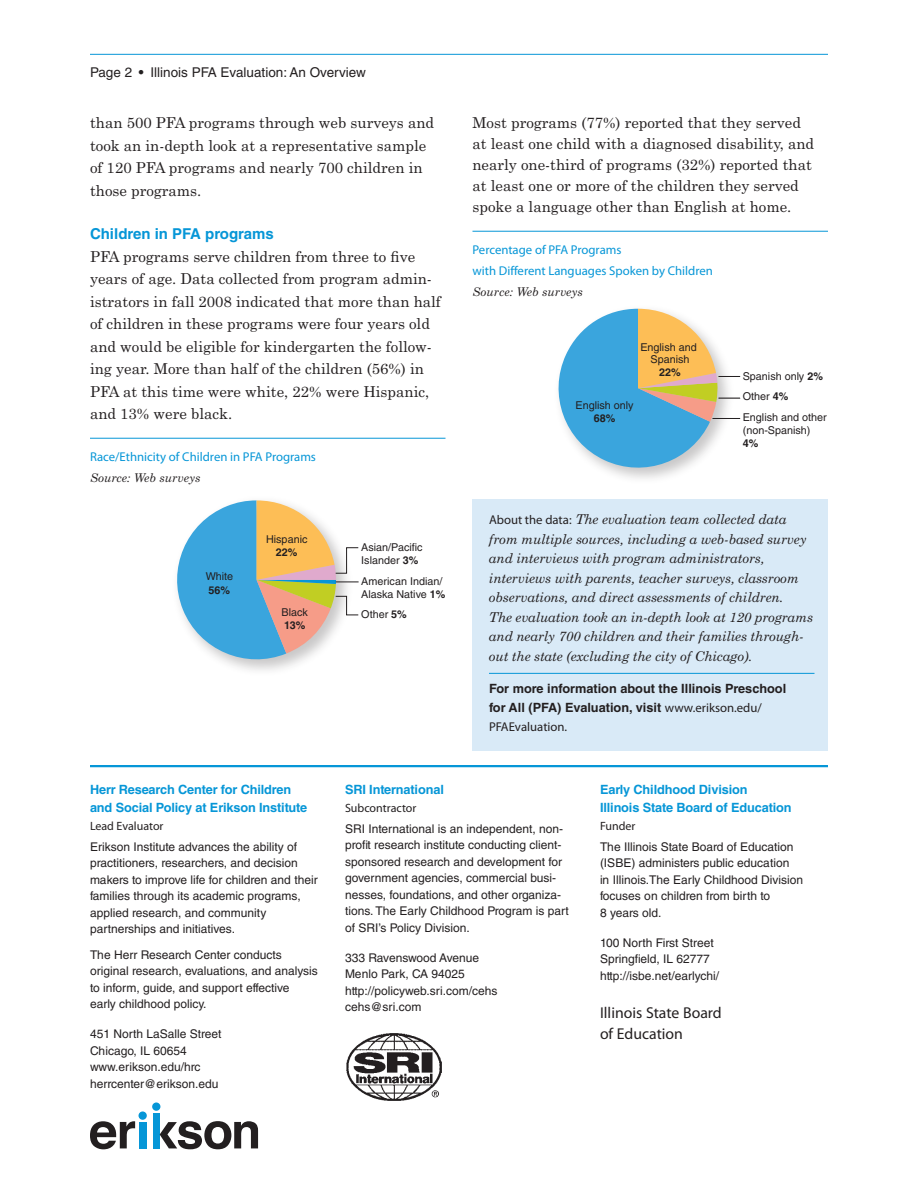
<style>
.page{position:relative;width:918px;height:1188px;background:#fff}
.page>*{position:absolute;margin:0;border:0;box-sizing:border-box;transform-origin:0 0}
.D_head{font:15.75px/21px "Myriad Pro";color:#231f20}
.t1{font:15px/22.5px "Century Schoolbook";color:#231f20}
.A_head_ISBE_HB_blue{font:700 15px "Helvetica LT Std";color:#0696d7}
.t2{font:italic 13.5px/19.5px "Century Schoolbook";letter-spacing:-.01em;color:#231f20}
.t3{font:13.5px "Helvetica LT Std";color:#231f20}
.t4{font:700 12.75px/18px "Helvetica LT Std";letter-spacing:-.01em;color:#0696d7}
.D_head_-_charts{font:700 12.75px/18.8px "Helvetica LT Std";color:#231f20}
.D_head_-_charts-2{font:12.75px/21px "Myriad Pro";color:#0696d7}
.t5{font:12px/16.5px "Helvetica LT Std";color:#231f20}
.Source_head{font:italic 12px "Century Schoolbook";color:#231f20}
.t6{font:12px "Myriad Pro";color:#231f20}
.t7{font:10.8px/13.2px "Helvetica LT Std";color:#231f20}
.t8{font:700 10.8px "Helvetica LT Std";color:#231f20}
.s1{font-weight:700}
.s2{font-family:"Myriad Pro";font-style:normal;font-size:12.75px}
.s3{font-family:"Myriad Pro";font-weight:400}
</style>
<div class="page">
<hr style="left:90px;top:438px;width:356px;height:1px;background:#0696d7">
<hr style="left:472px;top:231px;width:356px;height:1px;background:#0696d7">
<svg style="left:177px;top:500px;width:182px;height:170px"></svg>
<svg style="left:558px;top:309px;width:182px;height:170px"></svg>
<hr style="left:90px;top:54px;width:738px;height:1px;background:#0696d7">
<div style="left:472px;top:500px;width:356px;height:252px;background:#d9eaf7"></div>
<hr style="left:489px;top:673px;width:325px;height:1px;background:#0696d7">
<hr style="left:90px;top:765px;width:738px;height:2px;background:#0696d7">
<img style="left:346px;top:1033px;width:96px;height:68px">
<div style="left:153px;top:1113px;width:7px;height:35px;background:#0696d7"></div>
<div style="left:139px;top:1111px;width:8px;height:9px;background:#0696d7;border-radius:50%"></div>
<div style="left:152px;top:1103px;width:8px;height:8px;background:#0696d7;border-radius:50%"></div>
<div style="left:139px;top:1122px;width:7px;height:26px;background:#0696d7"></div>
<svg style="left:160px;top:1121px;width:98px;height:28px"></svg>
<svg style="left:90px;top:1121px;width:45px;height:28px"></svg>
<p class="t3" style="left:90px;top:65px;width:277px">Page 2 <span class="s1">•</span> Illinois PFA Evaluation: An Overview</p>
<p class="t1" style="left:90px;top:111px;width:346px">than 500 PFA programs through web surveys and took an in-depth look at a representative sample of 120 PFA programs and nearly 700 children in those programs.</p>
<p class="A_head_ISBE_HB_blue" style="left:90px;top:225px;width:185px">Children in PFA programs</p>
<p class="t1" style="left:90px;top:245px;width:352px">PFA programs serve children from three to five years of age. Data collected from program admin&shy;istrators in fall 2008 indicated that more than half of children in these programs were four years old and would be eligible for kindergarten the follow&shy;ing year. More than half of the children (56%) in PFA at this time were white, 22% were Hispanic, and 13% were black.</p>
<p class="D_head_-_charts-2" style="left:90px;top:446px;width:228px">Race/Ethnicity of Children in PFA Programs</p>
<p class="Source_head" style="left:90px;top:470px;width:112px">Source: Web surveys</p>
<p class="t7" style="left:206px;top:570px;width:29px">White<br><span class="s1">56%</span></p>
<p class="t7" style="left:266px;top:532px;width:43px;text-align:center">Hispanic<br><span class="s1">22%</span></p>
<p class="t7" style="left:282px;top:605px;width:28px">Black<br><span class="s1">13%</span></p>
<p class="t7" style="left:361px;top:541px;width:63px">Asian/Pacific<br>Islander <span class="s1">3%</span></p>
<p class="t7" style="left:361px;top:574px;width:86px">American Indian/<br>Alaska Native <span class="s1">1%</span></p>
<p class="t7" style="left:361px;top:608px;width:47px">Other <span class="s1">5%</span></p>
<p class="t1" style="left:472px;top:112px;width:343px;line-height:21px">Most programs (77%) reported that they served at least one child with a diagnosed disability, and nearly one-third of programs (32%) reported that at least one or more of the children they served spoke a language other than English at home.</p>
<p class="D_head_-_charts-2" style="left:472px;top:239px;width:242px">Percentage of PFA Programs<br>with Different Languages Spoken by Children</p>
<p class="Source_head" style="left:472px;top:284px;width:112px">Source: Web surveys</p>
<p class="t7" style="left:640px;top:341px;width:58px;line-height:12px;text-align:center">English and<br>Spanish</p>
<p class="t8" style="left:659px;top:366px;width:23px">22%</p>
<p class="t7" style="left:575px;top:399px;width:60px;text-align:center">English only<br><span class="s1">68%</span></p>
<p class="t7" style="left:743px;top:366px;width:86px;line-height:20.4px">Spanish only <span class="s1">2%<br></span>Other <span class="s1">4%<br></span>English and other</p>
<p class="t7" style="left:743px;top:424px;width:69px">(non-Spanish)<br><span class="s1">4%</span></p>
<p class="t2" style="left:489px;top:510px;width:326px"><span class="s2">About the data:</span> The evaluation team collected data from multiple sources, including a web-based survey and interviews with program administrators, interviews with parents, teacher surveys, classroom observations, and direct assessments of children.<br>The evaluation took an in-depth look at 120 programs and nearly 700 children and their families through&shy;out the state (excluding the city of Chicago).</p>
<p class="D_head_-_charts" style="left:489px;top:679px;width:299px">For more information about the Illinois Preschool for All (PFA) Evaluation, visit <span class="s3">www.erikson.edu/<br>PFAEvaluation.</span></p>
<p class="t4" style="left:90px;top:780px;width:219px">Herr Research Center for Children and Social Policy at Erikson Institute</p>
<p class="t6" style="left:90px;top:818px;width:75px">Lead Evaluator</p>
<p class="t5" style="left:90px;top:838px;width:229px">Erikson Institute advances the ability of practitioners, researchers, and decision makers to improve life for children and their families through its academic programs, applied research, and community partnerships and initiatives.</p>
<p class="t5" style="left:90px;top:946px;width:229px">The Herr Research Center conducts original research, evaluations, and analysis to inform, guide, and support effective early childhood policy.</p>
<p class="t5" style="left:90px;top:1026px;width:133px">451 North LaSalle Street</p>
<p class="t5" style="left:90px;top:1042px;width:98px">Chicago, IL 60654</p>
<p class="t5" style="left:90px;top:1059px;width:112px">www.erikson.edu/hrc</p>
<p class="t5" style="left:90px;top:1075px;width:130px">herrcenter@erikson.edu</p>
<p class="t4" style="left:345px;top:780px;width:100px">SRI International</p>
<p class="t6" style="left:345px;top:800px;width:73px">Subcontractor</p>
<p class="t5" style="left:345px;top:820px;width:225px">SRI International is an independent, non&shy;profit research institute conducting client&shy;sponsored research and development for government agencies, commercial busi&shy;nesses, foundations, and other organiza&shy;tions. The Early Childhood Program is part of SRI’s Policy Division.</p>
<p class="t5" style="left:345px;top:949px;width:136px">333 Ravenswood Avenue</p>
<p class="t5" style="left:345px;top:966px;width:121px">Menlo Park, CA 94025</p>
<p class="t5" style="left:345px;top:982px;width:154px">http://policyweb.sri.com/cehs</p>
<p class="t5" style="left:345px;top:999px;width:78px">cehs@sri.com</p>
<p class="t4" style="left:600px;top:780px;width:193px">Early Childhood Division<br>Illinois State Board of Education</p>
<p class="t6" style="left:600px;top:818px;width:37px">Funder</p>
<p class="t5" style="left:600px;top:838px;width:205px">The Illinois State Board of Education (ISBE) administers public education<br>in Illinois.The Early Childhood Division focuses on children from birth to<br>8 years old.</p>
<p class="t5" style="left:600px;top:934px;width:115px">100 North First Street</p>
<p class="t5" style="left:600px;top:951px;width:111px">Springfield, IL 62777</p>
<p class="t5" style="left:600px;top:967px;width:121px">http://isbe.net/earlychi/</p>
<p class="D_head" style="left:600px;top:1002px;width:123px">Illinois State Board of Education</p>
</div>
